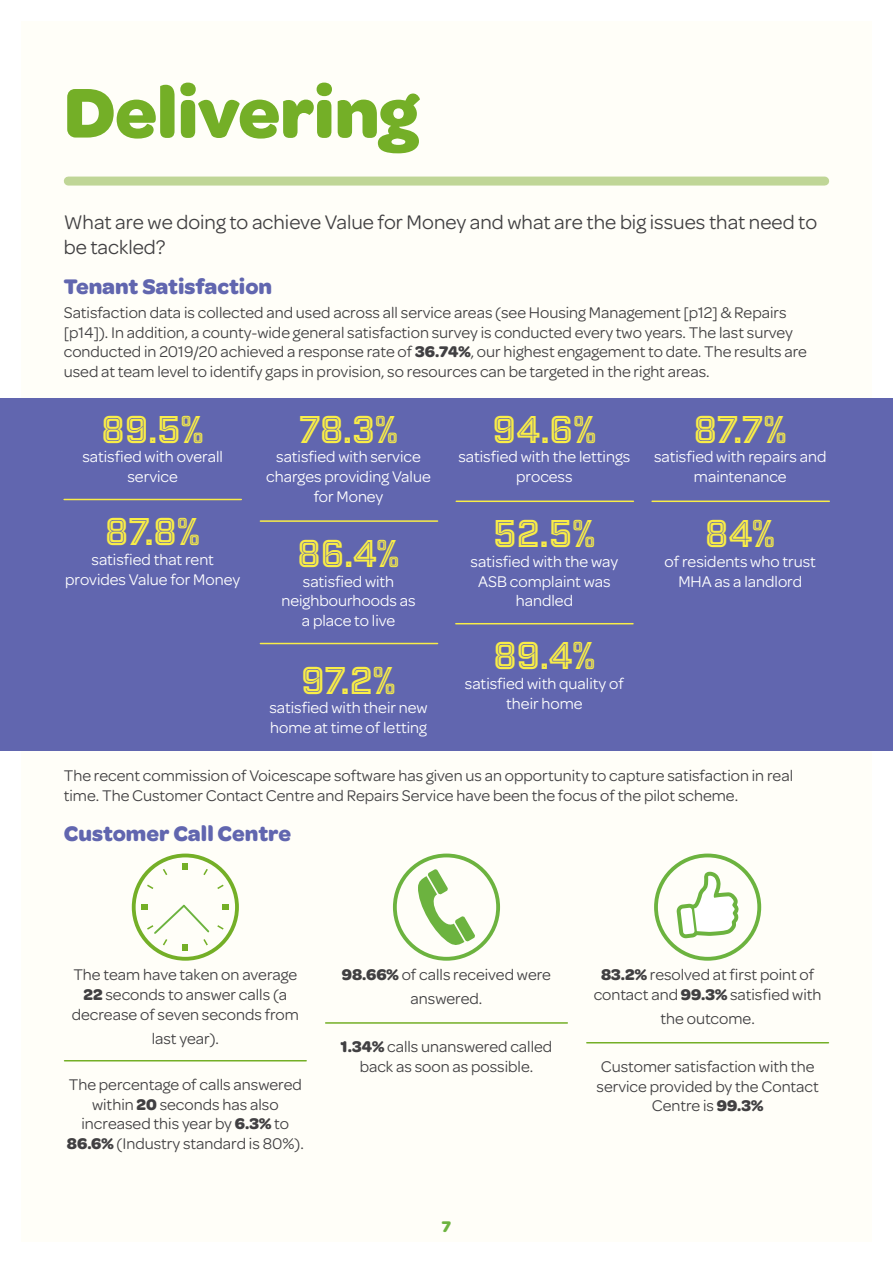
<style>
.page{position:relative;width:893px;height:1263px;background:#fff}
.page>*{position:absolute;margin:0;border:0;box-sizing:border-box;transform-origin:0 0}
.t1{font:700 75px "Omnes";letter-spacing:-.01em;color:#74af27}
.t2{font:37.5px "Industry Inc Inline";color:#f9ed47}
.t3{font:700 22.5px "Omnes";color:#6166af}
.t4{font:21px/25.2px "Omnes";color:#414042}
.t5{font:16.5px/19.8px "Omnes";color:#414042;text-align:center}
.t6{font:16.5px/19.8px "Omnes";color:#fff;text-align:center}
.t7{font:700 16.5px "Omnes";color:#6cb33f}
.s1{font-weight:700}
</style>
<div class="page">
<div style="left:21px;top:21px;width:851px;height:1221px;background:#fffef8"></div>
<div style="left:0;top:398px;width:893px;height:352px;background:#6166af"></div>
<div style="left:68px;top:177px;width:757px;height:9px;background:#c0d697"></div>
<hr style="left:64px;top:499px;width:177px;height:1px;background:#f9ed47">
<hr style="left:260px;top:520px;width:178px;height:2px;background:#f9ed47">
<hr style="left:260px;top:643px;width:178px;height:1px;background:#f9ed47">
<hr style="left:456px;top:500px;width:177px;height:2px;background:#f9ed47">
<hr style="left:456px;top:623px;width:177px;height:1px;background:#f9ed47">
<hr style="left:652px;top:500px;width:177px;height:2px;background:#f9ed47">
<svg style="left:132px;top:853px;width:107px;height:108px"></svg>
<hr style="left:65px;top:1060px;width:241px;height:1px;background:#74af27">
<svg style="left:393px;top:853px;width:107px;height:108px"></svg>
<hr style="left:326px;top:1022px;width:241px;height:2px;background:#74af27">
<svg style="left:654px;top:750px;width:107px;height:294px"></svg>
<hr style="left:587px;top:1042px;width:241px;height:1px;background:#74af27">
<h1 class="t1" style="left:64px;top:57px;width:357px">Delivering</h1>
<p class="t4" style="left:64px;top:208px;width:755px">What are we doing to achieve Value for Money and what are the big issues that need to be tackled?</p>
<h3 class="t3" style="left:64px;top:270px;width:210px">Tenant Satisfaction</h3>
<p class="t5" style="left:64px;top:301px;width:745px;text-align:left">Satisfaction data is collected and used across all service areas (see Housing Management [p12] &amp; Repairs [p14]). In addition, a county-wide general satisfaction survey is conducted every two years. The last survey conducted in 2019/20 achieved a response rate of <span class="s1">36.74%</span>, our highest engagement to date. The results are used at team level to identify gaps in provision, so resources can be targeted in the right areas.</p>
<h2 class="t2" style="left:101px;top:407px;width:104px">89.5%</h2>
<p class="t6" style="left:82px;top:446px;width:142px">satisfied with overall service</p>
<h2 class="t2" style="left:105px;top:509px;width:96px">87.8%</h2>
<p class="t6" style="left:65px;top:549px;width:176px">satisfied that rent provides Value for Money</p>
<h2 class="t2" style="left:299px;top:407px;width:101px">78.3%</h2>
<p class="t6" style="left:266px;top:446px;width:166px">satisfied with service charges providing Value for Money</p>
<h2 class="t2" style="left:298px;top:531px;width:104px">86.4%</h2>
<p class="t6" style="left:281px;top:570px;width:136px">satisfied with neighbourhoods as a place to live</p>
<h2 class="t2" style="left:301px;top:657px;width:96px">97.2%</h2>
<p class="t6" style="left:269px;top:697px;width:160px;text-align:left">satisfied with their new home at time of letting</p>
<h2 class="t2" style="left:492px;top:407px;width:105px">94.6%</h2>
<p class="t6" style="left:458px;top:446px;width:173px">satisfied with the lettings process</p>
<h2 class="t2" style="left:493px;top:511px;width:104px">52.5%</h2>
<p class="t6" style="left:471px;top:550px;width:149px">satisfied with the way<br>ASB complaint was handled</p>
<h2 class="t2" style="left:493px;top:633px;width:104px">89.4%</h2>
<p class="t6" style="left:465px;top:673px;width:160px">satisfied with quality of their home</p>
<h2 class="t2" style="left:694px;top:407px;width:94px">87.7%</h2>
<p class="t6" style="left:654px;top:446px;width:174px">satisfied with repairs and maintenance</p>
<h2 class="t2" style="left:705px;top:511px;width:72px">84%</h2>
<p class="t6" style="left:665px;top:550px;width:153px">of residents who trust<br>MHA as a landlord</p>
<p class="t5" style="left:64px;top:765px;width:731px;text-align:left">The recent commission of Voicescape software has given us an opportunity to capture satisfaction in real time. The Customer Contact Centre and Repairs Service have been the focus of the pilot scheme.</p>
<h3 class="t3" style="left:64px;top:816px;width:229px">Customer Call Centre</h3>
<p class="t5" style="left:72px;top:964px;width:229px">The team have taken on average<br><span class="s1">22</span> seconds to answer calls (a decrease of seven seconds from</p>
<p class="t5" style="left:152px;top:1027px;width:69px">last year).</p>
<p class="t5" style="left:67px;top:1073px;width:238px">The percentage of calls answered within <span class="s1">20</span> seconds has also increased this year by <span class="s1">6.3%</span> to<br><span class="s1">86.6%</span> (Industry standard is 80%).</p>
<p class="t5" style="left:342px;top:962px;width:211px;line-height:23.4px"><span class="s1">98.66%</span> of calls received were answered.</p>
<p class="t5" style="left:341px;top:1036px;width:213px"><span class="s1">1.34%</span> calls unanswered called back as soon as possible.</p>
<p class="t7" style="left:442px;top:1214px;width:11px">7</p>
<p class="t5" style="left:594px;top:964px;width:229px"><span class="s1">83.2%</span> resolved at first point of contact and <span class="s1">99.3%</span> satisfied with</p>
<p class="t5" style="left:660px;top:1007px;width:96px">the outcome.</p>
<p class="t5" style="left:597px;top:1055px;width:224px">Customer satisfaction with the service provided by the Contact<br>Centre is <span class="s1">99.3%</span></p>
</div>
